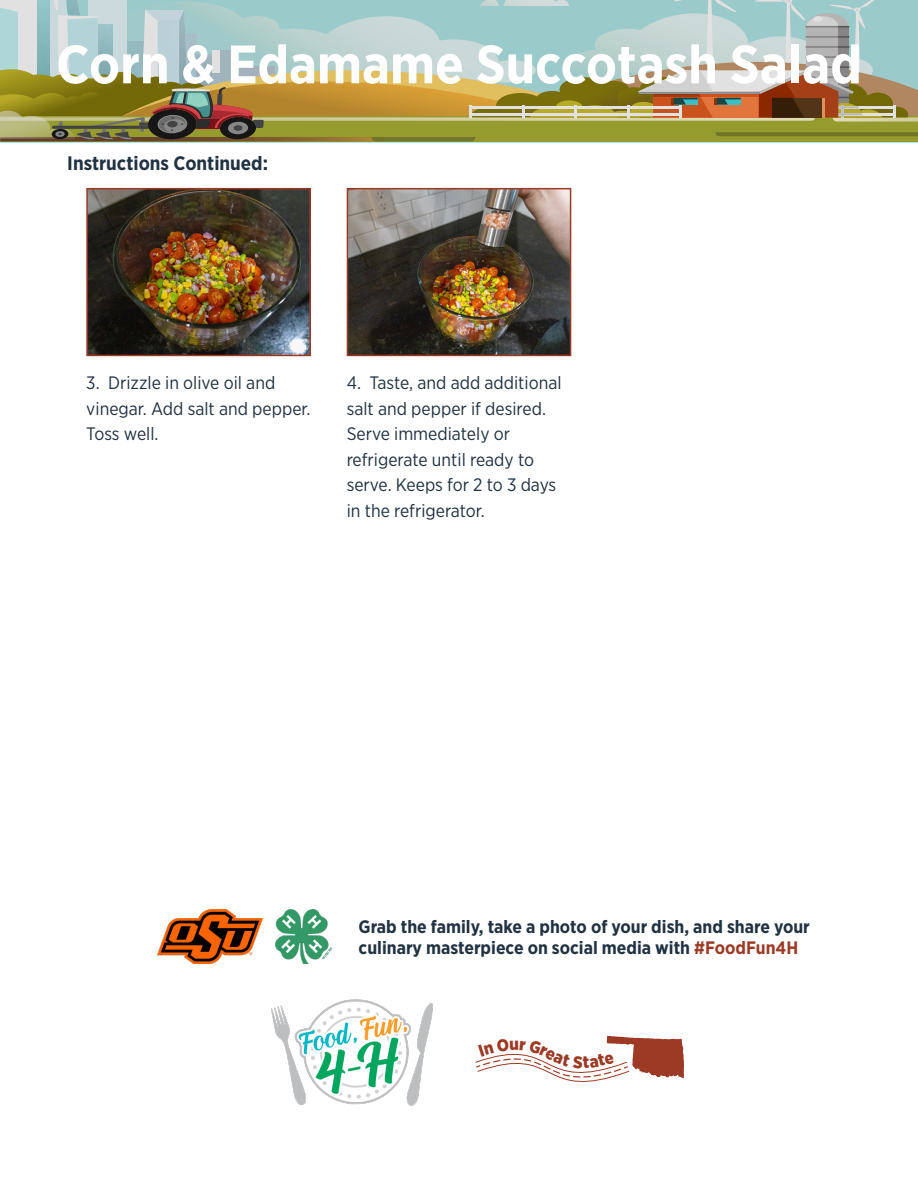
<style>
.page{position:relative;width:918px;height:1188px;background:#fff}
.page>*{position:absolute;margin:0;border:0;box-sizing:border-box;transform-origin:0 0}
.t1{font:700 54px "Gotham Narrow";color:#fff}
.t2{font:700 19.5px "Gotham Narrow";color:#213242}
.t3{font:18px/25.5px "Gotham Narrow";color:#213242}
.t4{font:700 18px/21.6px "Gotham Narrow";color:#213242}
.s1{color:#9c3a25}
</style>
<div class="page">
<svg style="left:0;top:0;width:918px;height:142px;background:#a7ae8b"></svg>
<img style="left:89px;top:191px;width:219px;height:162px">
<div style="left:86px;top:188px;width:225px;height:168px;border:2px solid #9c3a25"></div>
<img style="left:350px;top:191px;width:218px;height:162px">
<div style="left:347px;top:188px;width:224px;height:168px;border:2px solid #9c3a25"></div>
<img style="left:158px;top:909px;width:174px;height:55px">
<img style="left:271px;top:999px;width:161px;height:107px">
<svg style="left:475px;top:1036px;width:209px;height:46px"></svg>
<p class="t1" style="left:56px;top:30px;width:807px">Corn &amp; Edamame Succotash Salad</p>
<p class="t2" style="left:67px;top:150px;width:202px">Instructions Continued:</p>
<p class="t3" style="left:86px;top:370px;width:226px">3. Drizzle in olive oil and vinegar. Add salt and pepper.<br>Toss well.</p>
<p class="t3" style="left:347px;top:370px;width:216px">4. Taste, and add additional salt and pepper if desired.<br>Serve immediately or refrigerate until ready to serve. Keeps for 2 to 3 days in the refrigerator.</p>
<p class="t4" style="left:359px;top:916px;width:453px">Grab the family, take a photo of your dish, and share your culinary masterpiece on social media with <span class="s1">#FoodFun4H</span></p>
</div>
